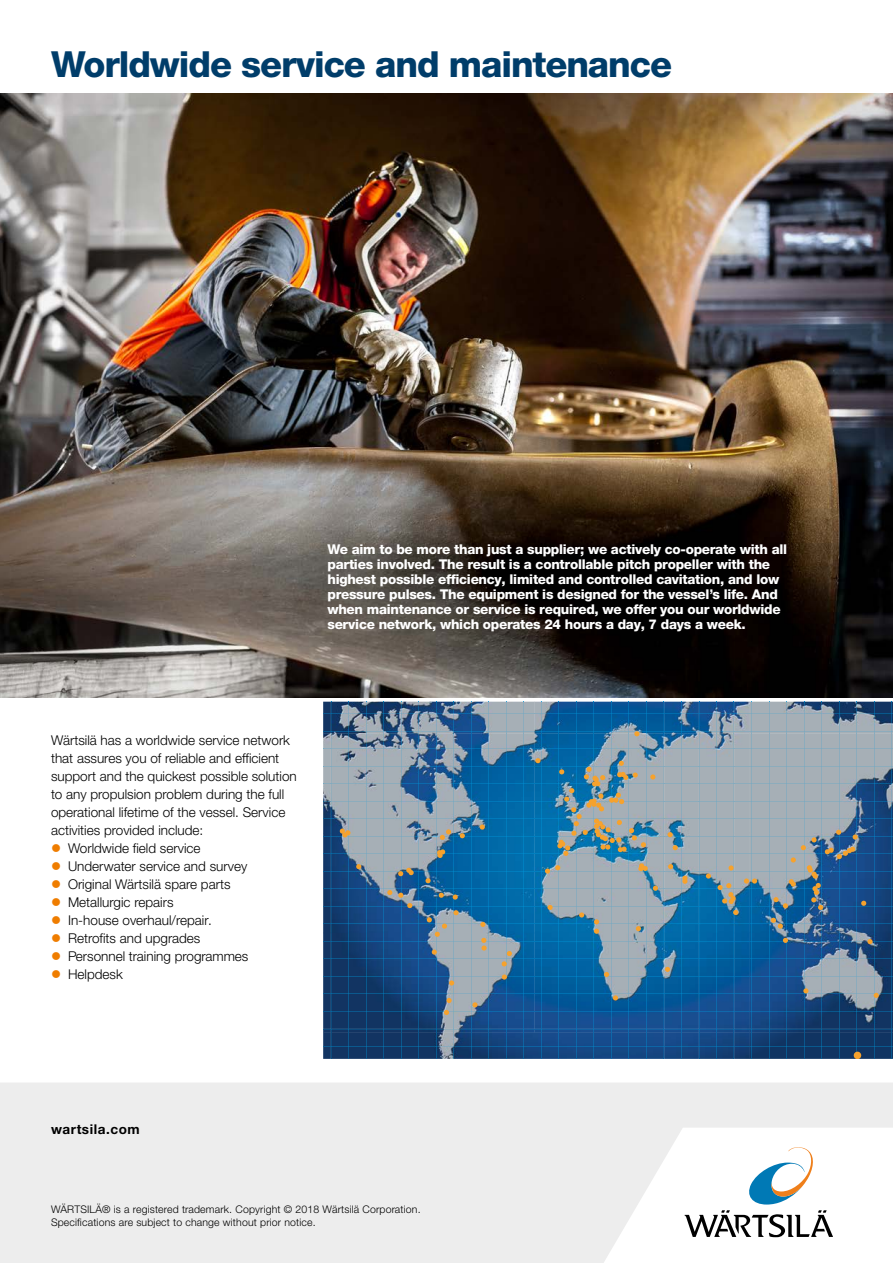
<style>
.page{position:relative;width:893px;height:1263px;background:#fff}
.page>*{position:absolute;margin:0;border:0;box-sizing:border-box;transform-origin:0 0}
.Head_1{font:800 36px "Helvetica Neue LTW1 G";letter-spacing:-.03em;color:#003d6a}
.Basic_Sans_break{font:300 13.5px/18px "Helvetica Neue LTW1 G";color:#000}
.t1{font:800 13.5px/15px "Helvetica Neue LTW1 G";letter-spacing:-.02em;color:#fff}
.t2{font:700 13.5px "Helvetica Neue LTW1 G";letter-spacing:.04em;color:#000}
.t3{font:300 10.5px/13.5px "Helvetica Neue LTW1 G";letter-spacing:.015em;color:#000}
</style>
<div class="page">
<img style="left:0;top:94px;width:893px;height:603px">
<img style="left:323px;top:702px;width:569px;height:29px">
<img style="left:323px;top:731px;width:569px;height:328px">
<img style="left:892px;top:702px;width:1px;height:357px">
<img style="left:874px;top:702px;width:1px;height:357px">
<img style="left:857px;top:702px;width:1px;height:350px">
<img style="left:839px;top:702px;width:1px;height:357px">
<img style="left:822px;top:702px;width:1px;height:357px">
<img style="left:804px;top:702px;width:1px;height:357px">
<img style="left:786px;top:702px;width:1px;height:357px">
<img style="left:769px;top:702px;width:1px;height:357px">
<img style="left:751px;top:702px;width:1px;height:357px">
<img style="left:734px;top:702px;width:1px;height:357px">
<img style="left:716px;top:702px;width:1px;height:357px">
<img style="left:699px;top:702px;width:1px;height:357px">
<img style="left:681px;top:702px;width:1px;height:357px">
<img style="left:664px;top:702px;width:1px;height:357px">
<img style="left:646px;top:702px;width:1px;height:357px">
<img style="left:629px;top:702px;width:1px;height:357px">
<img style="left:611px;top:702px;width:1px;height:357px">
<img style="left:594px;top:702px;width:1px;height:357px">
<img style="left:576px;top:702px;width:1px;height:357px">
<img style="left:559px;top:702px;width:1px;height:357px">
<img style="left:541px;top:702px;width:1px;height:357px">
<img style="left:524px;top:702px;width:1px;height:357px">
<img style="left:506px;top:702px;width:1px;height:357px">
<img style="left:489px;top:702px;width:1px;height:357px">
<img style="left:471px;top:702px;width:1px;height:357px">
<img style="left:454px;top:702px;width:1px;height:357px">
<img style="left:436px;top:702px;width:1px;height:357px">
<img style="left:418px;top:702px;width:1px;height:357px">
<img style="left:401px;top:702px;width:1px;height:357px">
<img style="left:384px;top:702px;width:1px;height:357px">
<img style="left:366px;top:702px;width:1px;height:357px">
<img style="left:349px;top:702px;width:1px;height:357px">
<img style="left:331px;top:702px;width:1px;height:357px">
<img style="left:323px;top:713px;width:570px;height:1px">
<img style="left:323px;top:748px;width:570px;height:1px">
<img style="left:323px;top:766px;width:570px;height:1px">
<img style="left:323px;top:783px;width:570px;height:1px">
<img style="left:323px;top:801px;width:570px;height:1px">
<img style="left:323px;top:819px;width:570px;height:1px">
<img style="left:323px;top:836px;width:570px;height:1px">
<img style="left:323px;top:854px;width:570px;height:1px">
<img style="left:323px;top:871px;width:570px;height:1px">
<img style="left:323px;top:889px;width:570px;height:1px">
<img style="left:323px;top:906px;width:570px;height:1px">
<img style="left:323px;top:924px;width:570px;height:1px">
<img style="left:323px;top:941px;width:570px;height:1px">
<img style="left:323px;top:959px;width:570px;height:1px">
<img style="left:323px;top:976px;width:570px;height:1px">
<img style="left:323px;top:994px;width:570px;height:1px">
<img style="left:323px;top:1011px;width:570px;height:1px">
<img style="left:323px;top:1029px;width:570px;height:1px">
<img style="left:323px;top:1046px;width:570px;height:1px">
<svg style="left:733px;top:910px;width:5px;height:5px"></svg>
<svg style="left:668px;top:864px;width:5px;height:5px"></svg>
<svg style="left:673px;top:845px;width:5px;height:5px"></svg>
<svg style="left:547px;top:905px;width:6px;height:5px"></svg>
<svg style="left:636px;top:926px;width:5px;height:5px"></svg>
<svg style="left:613px;top:995px;width:5px;height:5px"></svg>
<svg style="left:653px;top:886px;width:5px;height:5px"></svg>
<svg style="left:579px;top:912px;width:5px;height:5px"></svg>
<svg style="left:706px;top:873px;width:5px;height:5px"></svg>
<svg style="left:682px;top:875px;width:6px;height:9px"></svg>
<svg style="left:638px;top:863px;width:10px;height:8px"></svg>
<svg style="left:783px;top:938px;width:5px;height:5px"></svg>
<svg style="left:773px;top:897px;width:15px;height:11px"></svg>
<svg style="left:771px;top:918px;width:12px;height:11px"></svg>
<svg style="left:744px;top:878px;width:13px;height:5px"></svg>
<svg style="left:729px;top:865px;width:5px;height:5px"></svg>
<svg style="left:836px;top:830px;width:5px;height:5px"></svg>
<svg style="left:502px;top:974px;width:5px;height:5px"></svg>
<svg style="left:432px;top:949px;width:5px;height:6px"></svg>
<svg style="left:446px;top:998px;width:6px;height:5px"></svg>
<svg style="left:444px;top:1010px;width:5px;height:5px"></svg>
<svg style="left:472px;top:1002px;width:6px;height:5px"></svg>
<svg style="left:480px;top:922px;width:5px;height:5px"></svg>
<svg style="left:453px;top:910px;width:6px;height:5px"></svg>
<svg style="left:398px;top:893px;width:14px;height:15px"></svg>
<svg style="left:387px;top:890px;width:5px;height:5px"></svg>
<svg style="left:425px;top:878px;width:6px;height:5px"></svg>
<svg style="left:453px;top:894px;width:5px;height:6px"></svg>
<svg style="left:440px;top:829px;width:11px;height:11px"></svg>
<svg style="left:502px;top:951px;width:10px;height:15px"></svg>
<svg style="left:481px;top:938px;width:6px;height:12px"></svg>
<svg style="left:356px;top:864px;width:5px;height:5px"></svg>
<svg style="left:791px;top:857px;width:5px;height:5px"></svg>
<svg style="left:853px;top:834px;width:5px;height:5px"></svg>
<svg style="left:867px;top:939px;width:5px;height:5px"></svg>
<svg style="left:803px;top:988px;width:5px;height:5px"></svg>
<svg style="left:874px;top:993px;width:5px;height:5px"></svg>
<svg style="left:789px;top:879px;width:7px;height:8px"></svg>
<svg style="left:439px;top:893px;width:5px;height:5px"></svg>
<svg style="left:480px;top:824px;width:5px;height:6px"></svg>
<svg style="left:460px;top:833px;width:5px;height:5px"></svg>
<svg style="left:437px;top:849px;width:8px;height:9px"></svg>
<svg style="left:340px;top:828px;width:10px;height:9px"></svg>
<svg style="left:535px;top:758px;width:5px;height:5px"></svg>
<svg style="left:634px;top:731px;width:5px;height:5px"></svg>
<svg style="left:667px;top:832px;width:6px;height:5px"></svg>
<svg style="left:545px;top:865px;width:15px;height:9px"></svg>
<svg style="left:717px;top:883px;width:19px;height:21px"></svg>
<svg style="left:861px;top:901px;width:5px;height:5px"></svg>
<svg style="left:801px;top:837px;width:16px;height:13px"></svg>
<svg style="left:807px;top:865px;width:16px;height:45px"></svg>
<svg style="left:825px;top:847px;width:30px;height:12px"></svg>
<svg style="left:398px;top:868px;width:16px;height:8px"></svg>
<svg style="left:449px;top:980px;width:5px;height:5px"></svg>
<svg style="left:427px;top:917px;width:20px;height:20px"></svg>
<svg style="left:594px;top:919px;width:5px;height:15px"></svg>
<svg style="left:604px;top:972px;width:5px;height:5px"></svg>
<svg style="left:665px;top:967px;width:5px;height:5px"></svg>
<img style="left:557px;top:761px;width:98px;height:95px">
<div style="left:854px;top:1052px;width:7px;height:7px;background:#f6a22d;border-radius:50%"></div>
<svg style="left:0;top:1083px;width:893px;height:180px;fill:#ededed"></svg>
<svg style="left:745px;top:1147px;width:70px;height:57px"></svg>
<svg style="left:684px;top:1210px;width:149px;height:27px"></svg>
<p class="Head_1" style="left:51px;top:43px;width:623px">Worldwide service and maintenance</p>
<p class="t1" style="left:327px;top:542px;width:461px">We aim to be more than just a supplier; we actively co-operate with all parties involved. The result is a controllable pitch propeller with the highest possible efficiency, limited and controlled cavitation, and low pressure pulses. The equipment is designed for the vessel’s life. And when maintenance or service is required, we offer you our worldwide service network, which operates 24 hours a day, 7 days a week.</p>
<p class="Basic_Sans_break" style="left:51px;top:731px;width:247px">Wärtsilä has a worldwide service network that assures you of reliable and efficient support and the quickest possible solution to any propulsion problem during the full operational lifetime of the vessel. Service activities provided include:</p>
<p class="Basic_Sans_break" style="left:68px;top:839px;width:134px">Worldwide field service</p>
<p class="Basic_Sans_break" style="left:68px;top:857px;width:181px">Underwater service and survey</p>
<p class="Basic_Sans_break" style="left:68px;top:875px;width:164px">Original Wärtsilä spare parts</p>
<p class="Basic_Sans_break" style="left:68px;top:893px;width:107px">Metallurgic repairs</p>
<p class="Basic_Sans_break" style="left:68px;top:911px;width:145px">In-house overhaul/repair.</p>
<p class="Basic_Sans_break" style="left:68px;top:929px;width:134px">Retrofits and upgrades</p>
<p class="Basic_Sans_break" style="left:68px;top:947px;width:182px">Personnel training programmes</p>
<p class="Basic_Sans_break" style="left:68px;top:965px;width:56px">Helpdesk</p>
<p class="t2" style="left:51px;top:1121px;width:90px">wartsila.com</p>
<p class="t3" style="left:51px;top:1202px;width:371px">WÄRTSILÄ® is a registered trademark. Copyright © 2018 Wärtsilä Corporation.<br>Specifications are subject to change without prior notice.</p>
</div>
